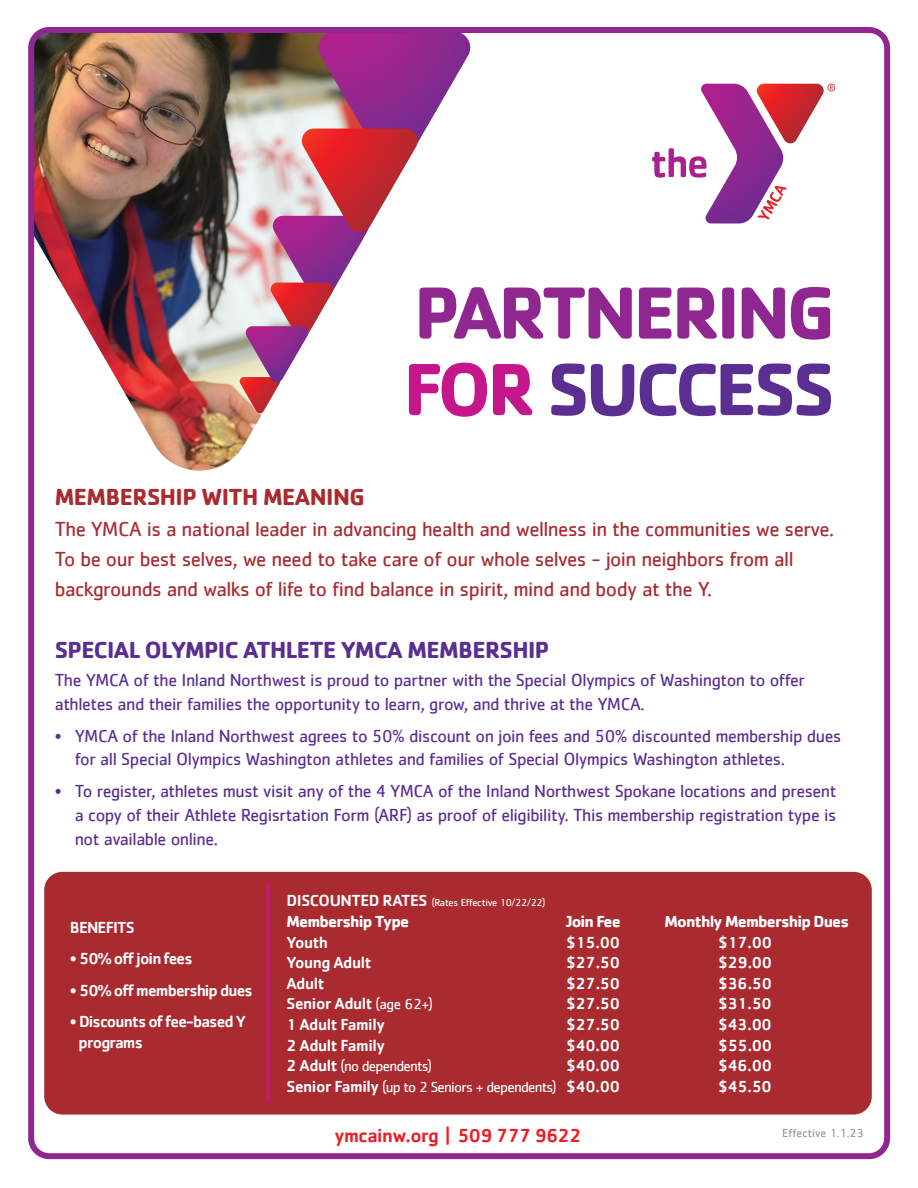
<style>
.page{position:relative;width:918px;height:1188px;background:#fff}
.page>*{position:absolute;margin:0;border:0;box-sizing:border-box;transform-origin:0 0}
.t1{font:700 76.5px/76.5px "Cachet";letter-spacing:-.05em;color:#90268f}
.t2{font:700 24px "Cachet";letter-spacing:-.025em;color:#5b2e91}
.t3{font:700 24px "Cachet";letter-spacing:-.025em;color:#a92b30}
.t4{font:21px/30px "Cachet";letter-spacing:-.025em;color:#a92b30}
.t5{font:500 19.5px "Cachet";letter-spacing:-.025em;color:#ee1d23}
.t6{font:18px/24px "Cachet";letter-spacing:-.025em;color:#5b2e91}
.t7{font:500 16.5px "Cachet";letter-spacing:-.025em;color:#fff}
.t8{font:500 16.5px/21px "Cachet";letter-spacing:-.05em;color:#fff}
.t9{font:700 16.5px "Cachet";letter-spacing:-.05em;color:#fff}
.t10{font:15px "Cachet";letter-spacing:-.05em;color:#fff}
.t11{font:12px "Cachet";color:#939598}
.t12{font:10.5px "Cachet";letter-spacing:-.025em;color:#fff}
.s1{color:#c5168c}
.s2{color:#5b2e91}
.s3{font-weight:400;font-size:15px}
.s4{font-weight:500;font-size:16.5px}
</style>
<div class="page">
<img style="left:35px;top:34px;width:228px;height:437px">
<svg style="left:240px;top:34px;width:230px;height:379px"></svg>
<svg style="left:26px;top:26px;width:15px;height:12px"></svg>
<div style="left:28px;top:27px;width:862px;height:1132px;border:6px solid #90268f;border-radius:18px"></div>
<svg style="left:652px;top:84px;width:183px;height:140px"></svg>
<div style="left:44px;top:872px;width:828px;height:243px;background:#a92b30;border-radius:18px"></div>
<hr style="left:267px;top:885px;width:3px;height:216px;background:#c5168c">
<h1 class="t1" style="left:403px;top:272px;width:433px">PARTNERING<br><span class="s1">FOR</span> <span class="s2">SUCCESS</span></h1>
<h2 class="t3" style="left:55px;top:481px;width:311px">MEMBERSHIP WITH MEANING</h2>
<p class="t4" style="left:55px;top:514px;width:781px">The YMCA is a national leader in advancing health and wellness in the communities we serve.<br>To be our best selves, we need to take care of our whole selves - join neighbors from all backgrounds and walks of life to find balance in spirit, mind and body at the Y.</p>
<h2 class="t2" style="left:55px;top:634px;width:496px">SPECIAL OLYMPIC ATHLETE YMCA MEMBERSHIP</h2>
<p class="t6" style="left:55px;top:668px;width:752px">The YMCA of the Inland Northwest is proud to partner with the Special Olympics of Washington to offer athletes and their families the opportunity to learn, grow, and thrive at the YMCA.</p>
<p class="t6" style="left:75px;top:723px;width:768px;text-indent:-20px">• YMCA of the Inland Northwest agrees to 50% discount on join fees and 50% discounted membership dues for all Special Olympics Washington athletes and families of Special Olympics Washington athletes.</p>
<p class="t6" style="left:75px;top:779px;width:763px;text-align:justify;text-indent:-20px">• To register, athletes must visit any of the 4 YMCA of the Inland Northwest Spokane locations and present a copy of their Athlete Regisrtation Form (ARF) as proof of eligibility. This membership registration type is not available online.</p>
<p class="t8" style="left:70px;top:916px;width:66px">BENEFITS</p>
<p class="t8" style="left:70px;top:948px;width:124px">• 50% off join fees</p>
<p class="t8" style="left:70px;top:979px;width:184px">• 50% off membership dues</p>
<p class="t8" style="left:79px;top:1011px;width:169px;text-indent:-9px">• Discounts of fee-based Y programs</p>
<p class="t7" style="left:287px;top:891px;width:143px">DISCOUNTED RATES</p>
<p class="t9" style="left:287px;top:911px;width:124px">Membership Type</p>
<p class="t9" style="left:567px;top:911px;width:56px">Join Fee</p>
<p class="t9" style="left:665px;top:911px;width:186px">Monthly Membership Dues</p>
<p class="t7" style="left:287px;top:932px;width:43px">Youth</p>
<p class="t7" style="left:567px;top:932px;width:55px">$15.00</p>
<p class="t7" style="left:719px;top:932px;width:55px">$17.00</p>
<p class="t7" style="left:287px;top:953px;width:87px">Young Adult</p>
<p class="t7" style="left:567px;top:953px;width:55px">$27.50</p>
<p class="t7" style="left:719px;top:953px;width:55px">$29.00</p>
<p class="t7" style="left:287px;top:973px;width:40px">Adult</p>
<p class="t7" style="left:567px;top:973px;width:55px">$27.50</p>
<p class="t7" style="left:719px;top:973px;width:55px">$36.50</p>
<p class="t7" style="left:287px;top:994px;width:148px">Senior Adult <span class="s3">(age 62+)</span></p>
<p class="t7" style="left:567px;top:994px;width:55px">$27.50</p>
<p class="t7" style="left:719px;top:994px;width:55px">$31.50</p>
<p class="t7" style="left:287px;top:1014px;width:100px">1 Adult Family</p>
<p class="t7" style="left:567px;top:1014px;width:55px">$27.50</p>
<p class="t7" style="left:719px;top:1014px;width:55px">$43.00</p>
<p class="t7" style="left:287px;top:1035px;width:100px">2 Adult Family</p>
<p class="t7" style="left:567px;top:1035px;width:55px">$40.00</p>
<p class="t7" style="left:719px;top:1035px;width:55px">$55.00</p>
<p class="t10" style="left:287px;top:1058px;width:147px"><span class="s4">2 Adult</span> (no dependents)</p>
<p class="t7" style="left:567px;top:1056px;width:55px">$40.00</p>
<p class="t7" style="left:719px;top:1056px;width:55px">$46.00</p>
<p class="t10" style="left:287px;top:1078px;width:335px"><span class="s4">Senior Family</span> (up to 2 Seniors + dependents) <span class="s4">$40.00</span></p>
<p class="t7" style="left:719px;top:1076px;width:55px">$45.50</p>
<p class="t5" style="left:334px;top:1123px;width:249px">ymcainw.org | 509 777 9622</p>
<p class="t12" style="left:432px;top:897px;width:115px">(Rates Effective 10/22/22)</p>
<p class="t11" style="left:782px;top:1126px;width:83px">Effective 1.1.23</p>
</div>
